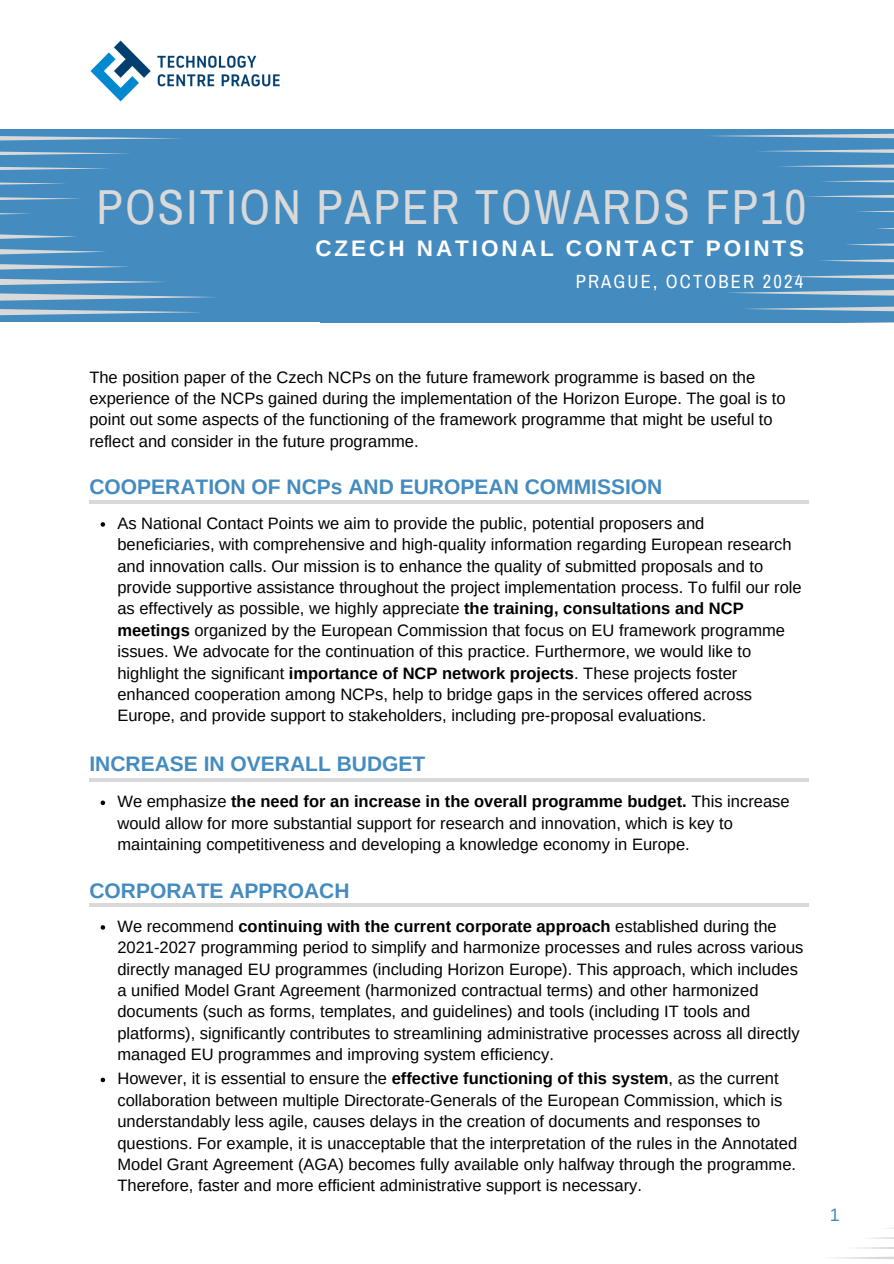
<style>
.page{position:relative;width:894px;height:1264px;background:#fff}
.page>*{position:absolute;margin:0;border:0;box-sizing:border-box;transform-origin:0 0}
.t1{font:48px "Archivo Narrow";letter-spacing:.05em;color:#d9d9d9}
.t2{font:700 22.5px "Arimo";letter-spacing:.13em;color:#fff}
.t3{font:700 21px "Arimo";color:#448bbf}
.t4{font:18.6px "Archivo Narrow";letter-spacing:.115em;color:#fff}
.t5{font:18px "Arimo";color:#448bbf}
.t6{font:16.5px/21.3px "Arimo";color:#000}
.s1{font-weight:700}
</style>
<div class="page">
<div style="left:0;top:129px;width:893px;height:193px;background:#448bbf"></div>
<svg style="left:0;top:136px;width:181px;height:5px"></svg>
<svg style="left:0;top:151px;width:129px;height:4px"></svg>
<svg style="left:0;top:166px;width:108px;height:4px"></svg>
<svg style="left:0;top:182px;width:65px;height:3px"></svg>
<svg style="left:0;top:197px;width:81px;height:3px"></svg>
<svg style="left:0;top:213px;width:30px;height:2px"></svg>
<svg style="left:0;top:309px;width:201px;height:7px"></svg>
<svg style="left:0;top:293px;width:217px;height:8px"></svg>
<svg style="left:0;top:234px;width:77px;height:5px"></svg>
<svg style="left:0;top:249px;width:106px;height:6px"></svg>
<svg style="left:0;top:264px;width:129px;height:6px"></svg>
<svg style="left:0;top:278px;width:165px;height:7px"></svg>
<svg style="left:832px;top:1228px;width:61px;height:31px"></svg>
<svg style="left:101px;top:522px;width:4px;height:4px"></svg>
<svg style="left:708px;top:133px;width:185px;height:6px"></svg>
<svg style="left:758px;top:149px;width:135px;height:4px"></svg>
<svg style="left:779px;top:164px;width:114px;height:4px"></svg>
<svg style="left:822px;top:180px;width:71px;height:3px"></svg>
<svg style="left:806px;top:194px;width:87px;height:4px"></svg>
<svg style="left:857px;top:210px;width:36px;height:3px"></svg>
<svg style="left:695px;top:322px;width:198px;height:1px"></svg>
<svg style="left:744px;top:306px;width:149px;height:6px"></svg>
<svg style="left:727px;top:290px;width:166px;height:6px"></svg>
<svg style="left:876px;top:228px;width:17px;height:1px"></svg>
<svg style="left:846px;top:243px;width:47px;height:3px"></svg>
<svg style="left:821px;top:259px;width:72px;height:4px"></svg>
<svg style="left:782px;top:274px;width:111px;height:5px"></svg>
<img style="left:90px;top:40px;width:190px;height:62px">
<hr style="left:89px;top:500px;width:719px;height:3px;background:#d9d9d9">
<hr style="left:89px;top:778px;width:719px;height:4px;background:#d9d9d9">
<hr style="left:89px;top:903px;width:719px;height:3px;background:#d9d9d9">
<svg style="left:101px;top:800px;width:4px;height:5px"></svg>
<svg style="left:101px;top:925px;width:4px;height:4px"></svg>
<svg style="left:101px;top:1077px;width:4px;height:5px"></svg>
<p class="t1" style="left:96px;top:182px;width:711px">POSITION PAPER TOWARDS FP10</p>
<p class="t2" style="left:315px;top:236px;width:490px">CZECH NATIONAL CONTACT POINTS</p>
<p class="t4" style="left:575px;top:272px;width:229px">PRAGUE, OCTOBER 2024</p>
<p class="t6" style="left:89px;top:366px;width:697px">The position paper of the Czech NCPs on the future framework programme is based on the experience of the NCPs gained during the implementation of the Horizon Europe. The goal is to point out some aspects of the functioning of the framework programme that might be useful to reflect and consider in the future programme.</p>
<h4 class="t3" style="left:89px;top:475px;width:574px">COOPERATION OF NCPs AND EUROPEAN COMMISSION</h4>
<p class="t6" style="left:117px;top:512px;width:685px">As National Contact Points we aim to provide the public, potential proposers and beneficiaries, with comprehensive and high-quality information regarding European research and innovation calls. Our mission is to enhance the quality of submitted proposals and to provide supportive assistance throughout the project implementation process. To fulfil our role as effectively as possible, we highly appreciate <span class="s1">the training, consultations and NCP meetings</span> organized by the European Commission that focus on EU framework programme issues. We advocate for the continuation of this practice. Furthermore, we would like to highlight the significant <span class="s1">importance of NCP network projects</span>. These projects foster enhanced cooperation among NCPs, help to bridge gaps in the services offered across Europe, and provide support to stakeholders, including pre-proposal evaluations.</p>
<h2 class="t3" style="left:89px;top:751px;width:337px">INCREASE IN OVERALL BUDGET</h2>
<p class="t6" style="left:117px;top:791px;width:673px">We emphasize <span class="s1">the need for an increase in the overall programme budget.</span> This increase would allow for more substantial support for research and innovation, which is key to maintaining competitiveness and developing a knowledge economy in Europe.</p>
<h1 class="t3" style="left:89px;top:878px;width:262px">CORPORATE APPROACH</h1>
<p class="t6" style="left:117px;top:915px;width:687px">We recommend <span class="s1">continuing with the current corporate approach</span> established during the 2021-2027 programming period to simplify and harmonize processes and rules across various directly managed EU programmes (including Horizon Europe). This approach, which includes a unified Model Grant Agreement (harmonized contractual terms) and other harmonized documents (such as forms, templates, and guidelines) and tools (including IT tools and platforms), significantly contributes to streamlining administrative processes across all directly managed EU programmes and improving system efficiency.</p>
<h2 class="t6" style="left:117px;top:1068px;width:681px">However, it is essential to ensure the <span class="s1">effective functioning of this system</span>, as the current collaboration between multiple Directorate-Generals of the European Commission, which is understandably less agile, causes delays in the creation of documents and responses to questions. For example, it is unacceptable that the interpretation of the rules in the Annotated Model Grant Agreement (AGA) becomes fully available only halfway through the programme.<br>Therefore, faster and more efficient administrative support is necessary.</h2>
<p class="t5" style="left:829px;top:1204px;width:12px">1</p>
</div>
